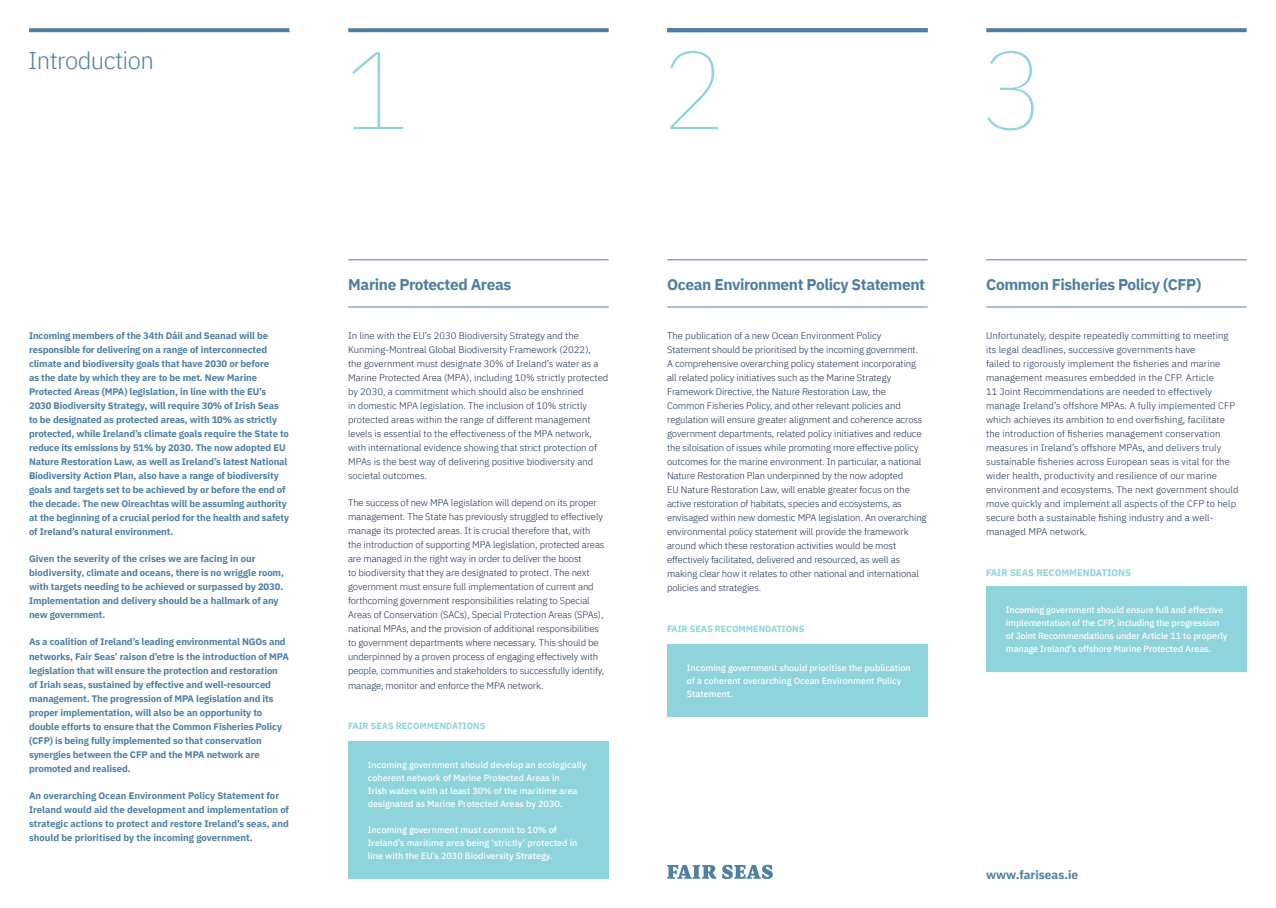
<style>
.page{position:relative;width:1276px;height:908px;background:#fff}
.page>*{position:absolute;margin:0;border:0;box-sizing:border-box;transform-origin:0 0}
.t1{font:100 110px "IBM Plex Sans";color:#8ed4da}
.t2{font:300 24px "IBM Plex Sans";letter-spacing:-.025em;color:#4e7fa1}
.t3{font:700 15.5px "IBM Plex Sans";letter-spacing:-.025em;color:#4e7fa1}
.t4{font:700 12px "IBM Plex Sans";color:#4f80a2}
.t5{font:300 9.5px/14px "IBM Plex Sans";letter-spacing:-.01em;color:#132a49}
.t6{font:700 9.5px/14px "IBM Plex Sans";letter-spacing:-.01em;color:#4f80a2}
.t7{font:300 9.5px/14px "IBM Plex Sans";letter-spacing:.01em;color:#132a49}
.t8{font:700 9.5px "IBM Plex Sans";color:#8ed4da}
.t9{font:500 9px/13px "IBM Plex Sans";color:#fff}
.t10{font:700 9px "IBM Plex Sans";color:#8ed4da}
</style>
<div class="page">
<hr style="left:667px;top:306px;width:260px;height:1px;background:#4e7fa1">
<hr style="left:667px;top:259px;width:260px;height:1px;background:#4e7fa1">
<hr style="left:986px;top:306px;width:260px;height:1px;background:#4e7fa1">
<hr style="left:986px;top:259px;width:260px;height:1px;background:#4e7fa1">
<hr style="left:348px;top:306px;width:261px;height:1px;background:#4e7fa1">
<hr style="left:348px;top:259px;width:261px;height:1px;background:#4e7fa1">
<svg style="left:986px;top:28px;width:260px;height:4px"></svg>
<svg style="left:348px;top:28px;width:261px;height:4px"></svg>
<svg style="left:29px;top:28px;width:260px;height:4px"></svg>
<hr style="left:667px;top:28px;width:260px;height:4px;background:#4e7fa1">
<svg style="left:667px;top:864px;width:49px;height:14px"></svg>
<svg style="left:722px;top:864px;width:51px;height:14px"></svg>
<div style="left:348px;top:740px;width:261px;height:138px;background:#8ed4da"></div>
<div style="left:667px;top:643px;width:261px;height:73px;background:#8ed4da"></div>
<div style="left:986px;top:586px;width:261px;height:85px;background:#8ed4da"></div>
<h2 class="t2" style="left:28px;top:42px;width:127px">Introduction</h2>
<h1 class="t1" style="left:343px;top:9px;width:67px">1</h1>
<h1 class="t1" style="left:660px;top:9px;width:67px">2</h1>
<h1 class="t1" style="left:979px;top:9px;width:67px">3</h1>
<p class="t6" style="left:29px;top:328px;width:262px">Incoming members of the 34th Dáil and Seanad will be responsible for delivering on a range of interconnected climate and biodiversity goals that have 2030 or before<br>as the date by which they are to be met. New Marine Protected Areas (MPA) legislation, in line with the EU’s 2030 Biodiversity Strategy, will require 30% of Irish Seas to be designated as protected areas, with 10% as strictly protected, while Ireland’s climate goals require the State to reduce its emissions by 51% by 2030. The now adopted EU Nature Restoration Law, as well as Ireland’s latest National Biodiversity Action Plan, also have a range of biodiversity goals and targets set to be achieved by or before the end of the decade. The new Oireachtas will be assuming authority at the beginning of a crucial period for the health and safety of Ireland’s natural environment.</p>
<p class="t6" style="left:29px;top:551px;width:256px">Given the severity of the crises we are facing in our biodiversity, climate and oceans, there is no wriggle room, with targets needing to be achieved or surpassed by 2030.<br>Implementation and delivery should be a hallmark of any new government.</p>
<p class="t6" style="left:29px;top:634px;width:261px">As a coalition of Ireland’s leading environmental NGOs and networks, Fair Seas’ raison d’etre is the introduction of MPA legislation that will ensure the protection and restoration of Iriah seas, sustained by effective and well-resourced management. The progression of MPA legislation and its proper implementation, will also be an opportunity to double efforts to ensure that the Common Fisheries Policy (CFP) is being fully implemented so that conservation synergies between the CFP and the MPA network are promoted and realised.</p>
<p class="t6" style="left:29px;top:787px;width:261px">An overarching Ocean Environment Policy Statement for Ireland would aid the development and implementation of strategic actions to protect and restore Ireland’s seas, and should be prioritised by the incoming government.</p>
<h3 class="t3" style="left:348px;top:271px;width:164px">Marine Protected Areas</h3>
<h3 class="t3" style="left:667px;top:271px;width:259px">Ocean Environment Policy Statement</h3>
<h3 class="t3" style="left:986px;top:271px;width:216px">Common Fisheries Policy (CFP)</h3>
<p class="t5" style="left:348px;top:328px;width:262px">In line with the EU’s 2030 Biodiversity Strategy and the Kunming-Montreal Global Biodiversity Framework (2022),<br>the government must designate 30% of Ireland’s water as a Marine Protected Area (MPA), including 10% strictly protected by 2030, a commitment which should also be enshrined<br>in domestic MPA legislation. The inclusion of 10% strictly protected areas within the range of different management levels is essential to the effectiveness of the MPA network, with international evidence showing that strict protection of MPAs is the best way of delivering positive biodiversity and societal outcomes.</p>
<p class="t5" style="left:348px;top:495px;width:258px">The success of new MPA legislation will depend on its proper management. The State has previously struggled to effectively manage its protected areas. It is crucial therefore that, with the introduction of supporting MPA legislation, protected areas are managed in the right way in order to deliver the boost<br>to biodiversity that they are designated to protect. The next government must ensure full implementation of current and forthcoming government responsibilities relating to Special Areas of Conservation (SACs), Special Protection Areas (SPAs), national MPAs, and the provision of additional responsibilities to government departments where necessary. This should be underpinned by a proven process of engaging effectively with people, communities and stakeholders to successfully identify, manage, monitor and enforce the MPA network.</p>
<p class="t10" style="left:348px;top:718px;width:139px">FAIR SEAS RECOMMENDATIONS</p>
<p class="t9" style="left:368px;top:757px;width:220px">Incoming government should develop an ecologically coherent network of Marine Protected Areas in<br>Irish waters with at least 30% of the maritime area designated as Marine Protected Areas by 2030.</p>
<p class="t9" style="left:368px;top:822px;width:211px">Incoming government must commit to 10% of<br>Ireland’s maritime area being ‘strictly’ protected in line with the EU’s 2030 Biodiversity Strategy.</p>
<p class="t5" style="left:667px;top:328px;width:261px">The publication of a new Ocean Environment Policy Statement should be prioritised by the incoming government.<br>A comprehensive overarching policy statement incorporating all related policy initiatives such as the Marine Strategy Framework Directive, the Nature Restoration Law, the<br>Common Fisheries Policy, and other relevant policies and regulation will ensure greater alignment and coherence across government departments, related policy initiatives and reduce the siloisation of issues while promoting more effective policy outcomes for the marine environment. In particular, a national Nature Restoration Plan underpinned by the now adopted<br>EU Nature Restoration Law, will enable greater focus on the active restoration of habitats, species and ecosystems, as envisaged within new domestic MPA legislation. An overarching environmental policy statement will provide the framework around which these restoration activities would be most effectively facilitated, delivered and resourced, as well as making clear how it relates to other national and international policies and strategies.</p>
<p class="t10" style="left:667px;top:621px;width:139px">FAIR SEAS RECOMMENDATIONS</p>
<p class="t9" style="left:687px;top:659px;width:225px">Incoming government should prioritise the publication of a coherent overarching Ocean Environment Policy<br>Statement.</p>
<p class="t7" style="left:986px;top:328px;width:254px">Unfortunately, despite repeatedly committing to meeting its legal deadlines, successive governments have<br>failed to rigorously implement the fisheries and marine management measures embedded in the CFP. Article<br>11 Joint Recommendations are needed to effectively manage Ireland’s offshore MPAs. A fully implemented CFP which achieves its ambition to end overfishing, facilitate the introduction of fisheries management conservation measures in Ireland’s offshore MPAs, and delivers truly sustainable fisheries across European seas is vital for the wider health, productivity and resilience of our marine environment and ecosystems. The next government should move quickly and implement all aspects of the CFP to help secure both a sustainable fishing industry and a well&shy;managed MPA network.</p>
<p class="t8" style="left:986px;top:565px;width:146px">FAIR SEAS RECOMMENDATIONS</p>
<p class="t9" style="left:1006px;top:602px;width:223px">Incoming government should ensure full and effective implementation of the CFP, including the progression of Joint Recommendations under Article 11 to properly manage Ireland’s offshore Marine Protected Areas.</p>
<p class="t4" style="left:986px;top:864px;width:94px">www.fariseas.ie</p>
</div>
